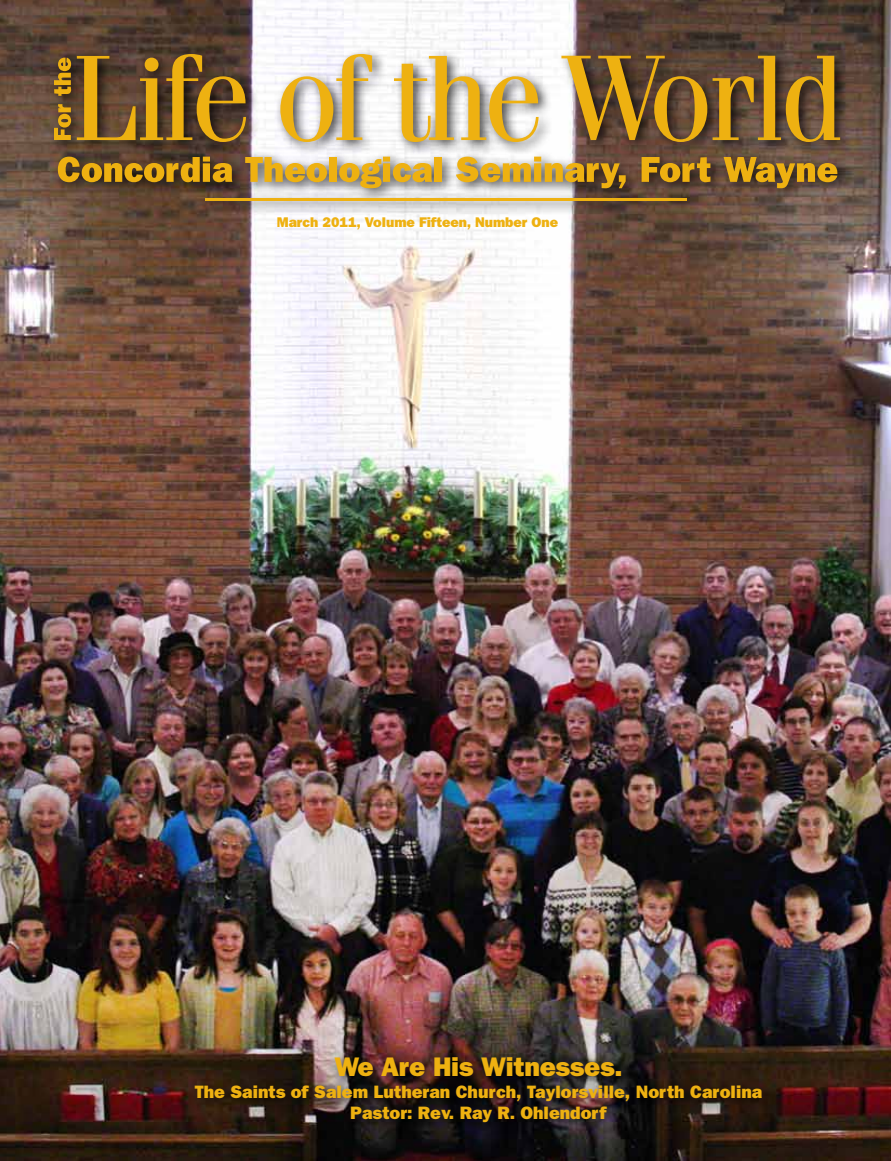
<style>
.page{position:relative;width:891px;height:1161px;background:#fff}
.page>*{position:absolute;margin:0;border:0;box-sizing:border-box;transform-origin:0 0}
.t1{font:800 27px "Franklin Gothic";letter-spacing:-.01em;color:#eeb111}
.t2{font:800 18px/21.6px "Franklin Gothic";color:#eeb111;text-align:center}
.t3{font:800 14.25px "Tee Franklin";color:#eeb111}
</style>
<div class="page">
<img style="left:0;top:0;width:891px;height:1161px">
<div style="left:47px;top:47px;width:807px;height:169px;background:#000;opacity:.75"></div>
<hr style="left:205px;top:198px;width:482px;height:3px;background:#eeb111">
<svg style="left:58px;top:157px;width:174px;height:25px;background:#9f761b"></svg>
<svg style="left:245px;top:157px;width:82px;height:25px;background:#d1ae59"></svg>
<div style="left:329px;top:157px;width:8px;height:25px;background:#eeb111"></div>
<svg style="left:339px;top:157px;width:93px;height:31px;background:#d0b46a"></svg>
<div style="left:435px;top:157px;width:7px;height:25px;background:#eeb111"></div>
<svg style="left:456px;top:157px;width:170px;height:31px;background:#bd9f58"></svg>
<svg style="left:642px;top:157px;width:68px;height:25px;background:#a57a1e"></svg>
<svg style="left:724px;top:157px;width:113px;height:31px;background:#9a7426"></svg>
<svg style="left:54px;top:104px;width:17px;height:36px"></svg>
<svg style="left:54px;top:58px;width:17px;height:38px"></svg>
<svg style="left:77px;top:54px;width:169px;height:88px;background:#815f24"></svg>
<svg style="left:280px;top:54px;width:92px;height:88px"></svg>
<svg style="left:394px;top:56px;width:145px;height:86px"></svg>
<svg style="left:561px;top:56px;width:146px;height:86px;background:#917038"></svg>
<svg style="left:713px;top:56px;width:127px;height:86px;background:#8a6829"></svg>
<div style="left:188px;top:1050px;width:588px;height:86px;background:#000;opacity:.75"></div>
<p class="t3" style="left:277px;top:213px;width:283px">March 2011, Volume Fifteen, Number One</p>
<h1 class="t1" style="left:334px;top:1051px;width:290px">We Are His Witnesses.</h1>
<p class="t2" style="left:195px;top:1081px;width:569px">The Saints of Salem Lutheran Church, Taylorsville, North Carolina<br>Pastor: Rev. Ray R. Ohlendorf</p>
</div>
